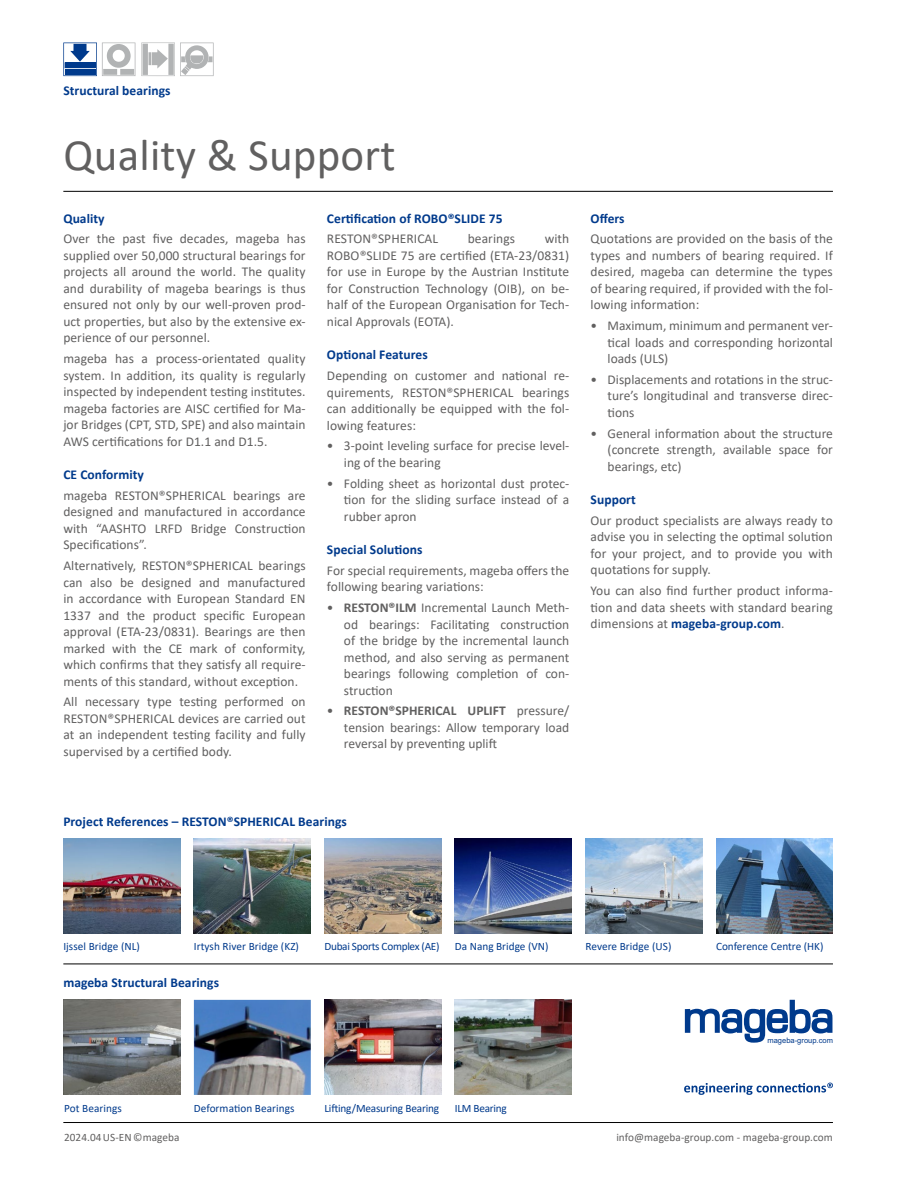
<style>
.page{position:relative;width:918px;height:1188px;background:#fff}
.page>*{position:absolute;margin:0;border:0;box-sizing:border-box;transform-origin:0 0}
.t1{font:45px "Calibri";letter-spacing:.005em;color:#616060}
.t2{font:13.5px/16.5px "Calibri";color:#616060;text-align:justify}
.t3{font:700 13.5px "Calibri";letter-spacing:.005em;color:#003a8c}
.t4{font:11.25px "Calibri";color:#003a8c}
.t5{font:11.25px "Calibri";letter-spacing:.005em;color:#616060}
.t6{font:11.25px "Calibri";letter-spacing:-.025em;color:#003a8c}
.t7{font:7.65px "Arial";color:#003a8c}
.s1{font-weight:700}
.s2{font-weight:700;color:#003a8c}
</style>
<div class="page">
<hr style="left:63px;top:1122px;width:770px;height:1px;background:#000">
<hr style="left:63px;top:191px;width:770px;height:1px;background:#000">
<hr style="left:63px;top:964px;width:770px;height:1px;background:#000">
<svg style="left:141px;top:43px;width:73px;height:33px"></svg>
<svg style="left:63px;top:43px;width:72px;height:33px"></svg>
<img style="left:63px;top:838px;width:117px;height:95px">
<img style="left:194px;top:838px;width:117px;height:95px">
<img style="left:324px;top:838px;width:117px;height:95px">
<img style="left:455px;top:838px;width:117px;height:95px">
<img style="left:585px;top:838px;width:117px;height:95px">
<img style="left:716px;top:838px;width:117px;height:95px">
<svg style="left:684px;top:1083px;width:149px;height:12px"></svg>
<svg style="left:685px;top:1000px;width:147px;height:43px"></svg>
<img style="left:324px;top:1000px;width:117px;height:95px">
<img style="left:194px;top:1000px;width:117px;height:95px">
<img style="left:455px;top:1000px;width:117px;height:95px">
<img style="left:63px;top:1000px;width:117px;height:95px">
<p class="t3" style="left:63px;top:81px;width:109px">Structural bearings</p>
<h1 class="t1" style="left:63px;top:124px;width:334px">Quality &amp; Support</h1>
<p class="t3" style="left:63px;top:209px;width:43px">Quality</p>
<p class="t2" style="left:63px;top:230px;width:244px">Over the past five decades, mageba has supplied over 50,000 structural bearings for projects all around the world. The quality and durability of mageba bearings is thus ensured not only by our well-proven prod&shy;uct properties, but also by the extensive ex&shy;perience of our personnel.</p>
<p class="t2" style="left:63px;top:350px;width:244px">mageba has a process-orientated quality system. In addition, its quality is regularly inspected by independent testing institutes. mageba factories are AISC certified for Ma&shy;jor Bridges (CPT, STD, SPE) and also maintain AWS certifications for D1.1 and D1.5.</p>
<p class="t3" style="left:63px;top:465px;width:82px">CE Conformity</p>
<p class="t2" style="left:63px;top:487px;width:244px">mageba RESTON®SPHERICAL bearings are designed and manufactured in accordance with “AASHTO LRFD Bridge Construction Specifications”.</p>
<p class="t2" style="left:63px;top:557px;width:244px">Alternatively, RESTON®SPHERICAL bearings can also be designed and manufactured in accordance with European Standard EN 1337 and the product specific European approval (ETA-23/0831). Bearings are then marked with the CE mark of conformity, which confirms that they satisfy all require&shy;ments of this standard, without exception.</p>
<p class="t2" style="left:63px;top:693px;width:244px">All necessary type testing performed on RESTON®SPHERICAL devices are carried out at an independent testing facility and fully supervised by a certified body.</p>
<p class="t3" style="left:327px;top:209px;width:177px">Certification of ROBO®SLIDE 75</p>
<p class="t2" style="left:327px;top:230px;width:113px">RESTON®SPHERICAL</p>
<p class="t2" style="left:468px;top:230px;width:49px">bearings</p>
<p class="t2" style="left:327px;top:230px;width:244px;text-indent:218px">with ROBO®SLIDE 75 are certified (ETA-23/0831) for use in Europe by the Austrian Institute for Construction Technology (OIB), on be&shy;half of the European Organisation for Tech&shy;nical Approvals (EOTA).</p>
<p class="t3" style="left:327px;top:345px;width:102px">Optional Features</p>
<p class="t2" style="left:327px;top:367px;width:244px">Depending on customer and national re&shy;quirements, RESTON®SPHERICAL bearings can additionally be equipped with the fol&shy;lowing features:</p>
<p class="t2" style="left:344px;top:437px;width:227px;text-indent:-17px">• 3-point leveling surface for precise level&shy;ing of the bearing</p>
<p class="t2" style="left:344px;top:475px;width:227px;text-indent:-17px">• Folding sheet as horizontal dust protec&shy;tion for the sliding surface instead of a rubber apron</p>
<p class="t3" style="left:327px;top:540px;width:97px">Special Solutions</p>
<p class="t2" style="left:327px;top:562px;width:244px">For special requirements, mageba offers the following bearing variations:</p>
<p class="t2" style="left:344px;top:599px;width:227px;text-indent:-17px">• <span class="s1">RESTON®ILM</span> Incremental Launch Meth&shy;od bearings: Facilitating construction of the bridge by the incremental launch method, and also serving as permanent bearings following completion of con&shy;struction</p>
<p class="t2" style="left:344px;top:702px;width:227px;text-indent:-17px">• <span class="s1">RESTON®SPHERICAL UPLIFT</span> pressure/ tension bearings: Allow temporary load reversal by preventing uplift</p>
<p class="t3" style="left:591px;top:209px;width:36px">Offers</p>
<p class="t2" style="left:591px;top:230px;width:244px">Quotations are provided on the basis of the types and numbers of bearing required. If desired, mageba can determine the types of bearing required, if provided with the fol&shy;lowing information:</p>
<p class="t2" style="left:608px;top:317px;width:227px;text-indent:-17px">• Maximum, minimum and permanent ver&shy;tical loads and corresponding horizontal loads (ULS)</p>
<p class="t2" style="left:608px;top:371px;width:227px;text-indent:-17px">• Displacements and rotations in the struc&shy;ture’s longitudinal and transverse direc&shy;tions</p>
<p class="t2" style="left:608px;top:424px;width:227px;text-indent:-17px">• General information about the structure (concrete strength, available space for bearings, etc)</p>
<p class="t3" style="left:591px;top:490px;width:47px">Support</p>
<p class="t2" style="left:591px;top:512px;width:244px">Our product specialists are always ready to advise you in selecting the optimal solution for your project, and to provide you with quotations for supply.</p>
<p class="t2" style="left:591px;top:582px;width:244px">You can also find further product informa&shy;tion and data sheets with standard bearing dimensions at <span class="s2">mageba-group.com</span>.</p>
<p class="t3" style="left:63px;top:812px;width:285px">Project References – RESTON®SPHERICAL Bearings</p>
<p class="t4" style="left:63px;top:938px;width:78px">Ijssel Bridge (NL)</p>
<p class="t4" style="left:194px;top:938px;width:107px">Irtysh River Bridge (KZ)</p>
<p class="t6" style="left:324px;top:938px;width:117px">Dubai Sports Complex (AE)</p>
<p class="t4" style="left:455px;top:938px;width:95px">Da Nang Bridge (VN)</p>
<p class="t4" style="left:585px;top:938px;width:87px">Revere Bridge (US)</p>
<p class="t4" style="left:716px;top:938px;width:109px">Conference Centre (HK)</p>
<p class="t3" style="left:63px;top:973px;width:157px">mageba Structural Bearings</p>
<p class="t7" style="left:768px;top:1035px;width:67px">mageba-group.com</p>
<p class="t4" style="left:64px;top:1100px;width:59px">Pot Bearings</p>
<p class="t4" style="left:194px;top:1100px;width:102px">Deformation Bearings</p>
<p class="t4" style="left:324px;top:1100px;width:116px">Lifting/Measuring Bearing</p>
<p class="t6" style="left:455px;top:1100px;width:53px">ILM Bearing</p>
<p class="t5" style="left:64px;top:1130px;width:117px">2024.04 US-EN ©mageba</p>
<p class="t5" style="left:616px;top:1130px;width:218px">info@mageba-group.com - mageba-group.com</p>
</div>
